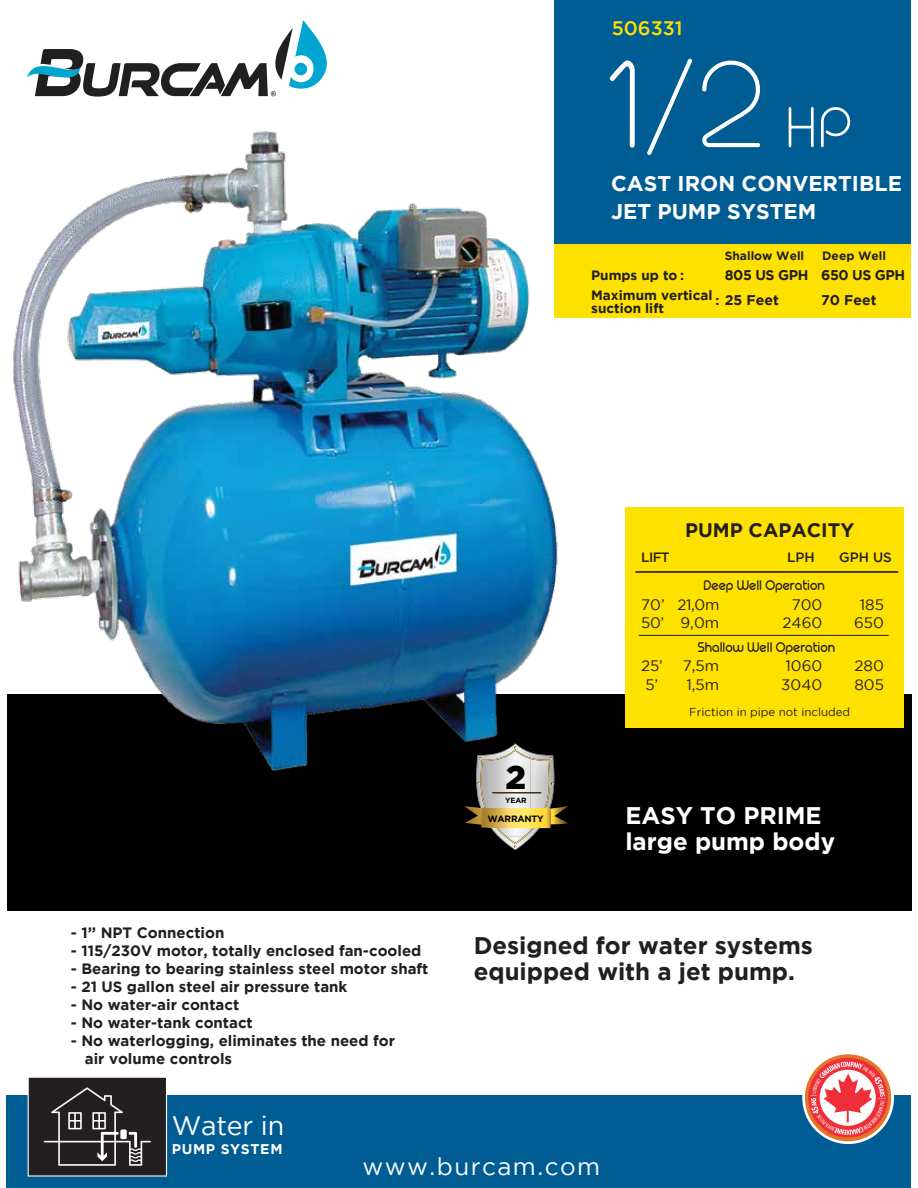
<style>
.page{position:relative;width:918px;height:1188px;background:#fff}
.page>*{position:absolute;margin:0;border:0;box-sizing:border-box;transform-origin:0 0}
.t1{font:100 124.5px "Geoma";color:#fff}
.t2{font:900 33px "Gotham";color:#000}
.t3{font:26.85px "Gotham";letter-spacing:-.01em;color:#fff}
.t4{font:24.3px "Gotham";letter-spacing:.06em;color:#fff}
.t5{font:700 24px/26px "Gotham";color:#231f20}
.t6{font:700 24px/26px "Gotham";color:#fff}
.t7{font:700 21.3px/27.8px "Gotham";color:#fff}
.t8{font:700 19.5px "Gotham";color:#231f20}
.t9{font:500 19.5px "Gotham";color:#ffe100}
.t10{font:15.15px "Gotham";color:#231f20}
.t11{font:700 15px/18px "Gotham";color:#231f20}
.t12{font:700 14.1px/24.8px "Gotham";letter-spacing:-.03em;color:#231f20}
.t13{font:700 14.1px "Gotham";letter-spacing:.045em;color:#fff}
.t14{font:13.8px "Geoma";color:#231f20;scale:.93 1}
.t15{font:700 13.5px/20.1px "Gotham";color:#231f20}
.t16{font:500 13.5px "Gotham";color:#231f20}
.t17{font:700 12px "Gotham";color:#231f20}
.t18{font:11.55px "Gotham";color:#231f20}
.t19{font:700 9.15px "Gotham";letter-spacing:-.025em;color:#000}
.t20{font:700 7.65px "Gotham";color:#000}
.s1{font-size:56.4px}
.s2{font-size:13.5px}
</style>
<div class="page">
<div style="left:7px;top:1096px;width:904px;height:92px;background:#005d94"></div>
<div style="left:28px;top:1077px;width:139px;height:100px;background:#231f20;border:1px solid #fff"></div>
<svg style="left:44px;top:1087px;width:107px;height:79px"></svg>
<div style="left:120px;top:1129px;width:7px;height:10px;background:#fff;border-radius:2px"></div>
<div style="left:7px;top:694px;width:904px;height:217px;background:#000"></div>
<div style="left:555px;top:0;width:356px;height:286px;background:#005d94"></div>
<div style="left:555px;top:244px;width:356px;height:73px;background:#ffe100"></div>
<svg style="left:465px;top:782px;width:104px;height:68px"></svg>
<hr style="left:493px;top:793px;width:48px;height:1px;background:#4c2d10">
<svg style="left:648px;top:58px;width:44px;height:97px"></svg>
<svg style="left:702px;top:60px;width:58px;height:88px"></svg>
<svg style="left:788px;top:107px;width:26px;height:41px"></svg>
<svg style="left:821px;top:107px;width:30px;height:41px"></svg>
<svg style="left:610px;top:60px;width:25px;height:88px"></svg>
<div style="left:626px;top:507px;width:278px;height:221px;background:#ffe100"></div>
<hr style="left:635px;top:571px;width:263px;height:2px;background:#231f20">
<hr style="left:639px;top:635px;width:250px;height:1px;background:#231f20">
<svg style="left:27px;top:20px;width:300px;height:69px"></svg>
<svg style="left:802px;top:1052px;width:92px;height:92px"></svg>
<div style="left:805px;top:1054px;width:86px;height:87px;background:#e1772a;border-radius:50%"></div>
<svg style="left:808px;top:1058px;width:80px;height:80px"></svg>
<svg style="left:810px;top:1062px;width:76px;height:73px;background:#ee8687"></svg>
<img style="left:13px;top:89px;width:566px;height:693px">
<h3 class="t9" style="left:612px;top:17px;width:72px">506331</h3>
<h1 class="t1" style="left:647px;top:38px;width:206px">/2 <span class="s1">HP</span></h1>
<h3 class="t7" style="left:611px;top:169px;width:292px">CAST IRON CONVERTIBLE<br>JET PUMP SYSTEM</h3>
<p class="t17" style="left:725px;top:249px;width:81px">Shallow Well</p>
<p class="t17" style="left:822px;top:249px;width:65px">Deep Well</p>
<p class="t12" style="left:821px;top:262px;width:86px">650 US GPH<br>70 Feet</p>
<p class="t12" style="left:715px;top:262px;width:95px;text-indent:9px">805 US GPH <span class="s2">:</span> 25 Feet</p>
<p class="t15" style="left:591px;top:265px;width:123px">Pumps up to :<br>Maximum vertical</p>
<p class="t15" style="left:591px;top:298px;width:74px">suction lift</p>
<h3 class="t8" style="left:685px;top:519px;width:171px">PUMP CAPACITY</h3>
<p class="t11" style="left:71px;top:924px;width:155px">- 1’’ NPT Connection</p>
<p class="t11" style="left:71px;top:942px;width:352px">- 115/230V motor, totally enclosed fan-cooled</p>
<p class="t11" style="left:71px;top:960px;width:359px">- Bearing to bearing stainless steel motor shaft</p>
<p class="t11" style="left:71px;top:978px;width:278px">- 21 US gallon steel air pressure tank</p>
<p class="t11" style="left:71px;top:996px;width:170px">- No water-air contact</p>
<p class="t11" style="left:71px;top:1014px;width:184px">- No water-tank contact</p>
<p class="t11" style="left:85px;top:1032px;width:312px;text-indent:-14px">- No waterlogging, eliminates the need for air volume controls</p>
<h3 class="t3" style="left:172px;top:1111px;width:114px">Water in</h3>
<p class="t13" style="left:172px;top:1141px;width:112px">PUMP SYSTEM</p>
<h2 class="t2" style="left:506px;top:758px;width:22px">2</h2>
<p class="t20" style="left:505px;top:796px;width:23px">YEAR</p>
<p class="t19" style="left:488px;top:813px;width:58px">WARRANTY</p>
<p class="t16" style="left:641px;top:550px;width:30px">LIFT</p>
<p class="t16" style="left:787px;top:550px;width:29px">LPH</p>
<p class="t16" style="left:839px;top:550px;width:54px">GPH US</p>
<p class="t10" style="left:641px;top:596px;width:80px">70’ 21,0m</p>
<p class="t10" style="left:792px;top:596px;width:32px">700</p>
<p class="t10" style="left:860px;top:596px;width:26px">185</p>
<p class="t10" style="left:641px;top:614px;width:79px">50’ 9,0m</p>
<p class="t10" style="left:783px;top:614px;width:41px">2460</p>
<p class="t10" style="left:854px;top:614px;width:31px">650</p>
<p class="t10" style="left:641px;top:658px;width:23px">25’</p>
<p class="t10" style="left:683px;top:658px;width:38px">7,5m</p>
<p class="t10" style="left:786px;top:658px;width:38px">1060</p>
<p class="t10" style="left:855px;top:658px;width:31px">280</p>
<p class="t10" style="left:646px;top:676px;width:14px">5’</p>
<p class="t10" style="left:686px;top:676px;width:34px">1,5m</p>
<p class="t10" style="left:781px;top:676px;width:43px">3040</p>
<p class="t10" style="left:854px;top:676px;width:31px">805</p>
<p class="t18" style="left:689px;top:706px;width:162px">Friction in pipe not included</p>
<p class="t14" style="left:704px;top:577px;width:132px">Deep Well Operation</p>
<p class="t14" style="left:698px;top:639px;width:149px">Shallow Well Operation</p>
<h3 class="t6" style="left:625px;top:802px;width:211px">EASY TO PRIME large pump body</h3>
<h3 class="t5" style="left:474px;top:932px;width:341px">Designed for water systems equipped with a jet pump.</h3>
<h3 class="t4" style="left:363px;top:1153px;width:239px">www.burcam.com</h3>
</div>
